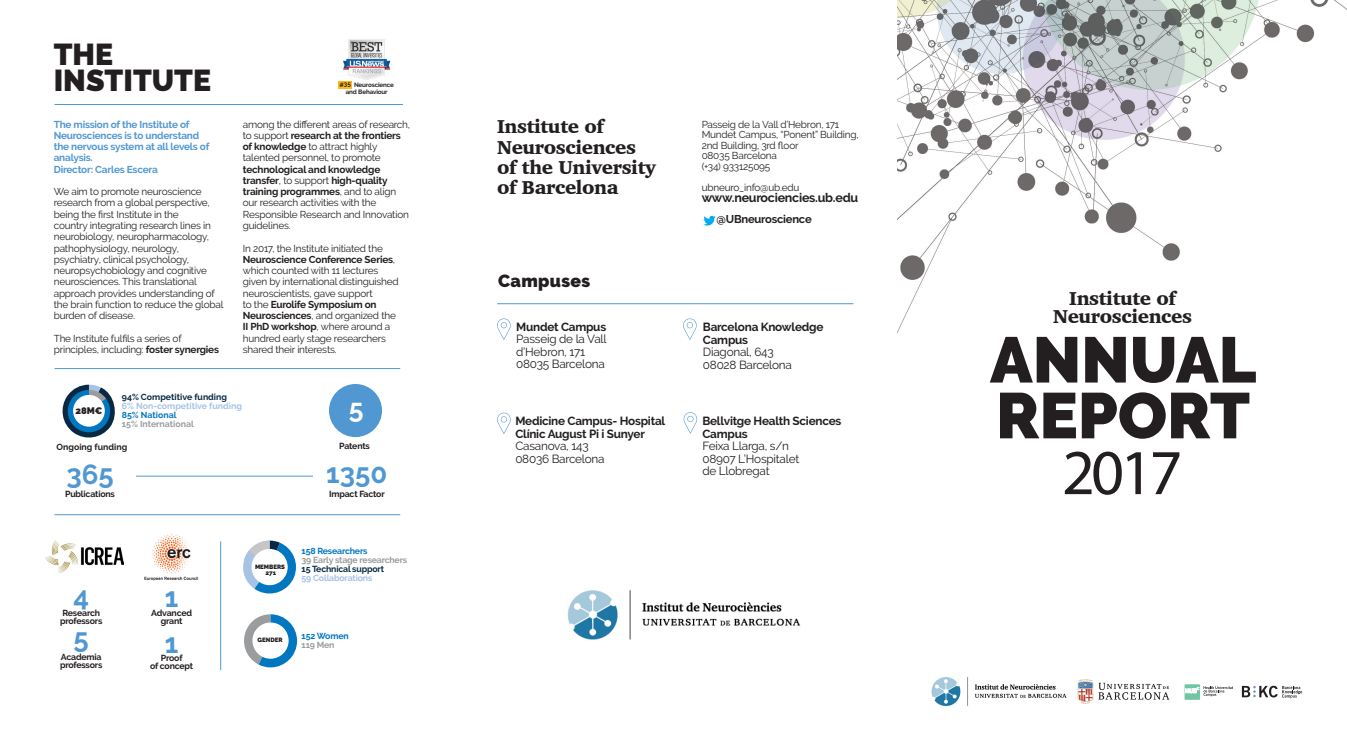
<style>
.page{position:relative;width:1347px;height:745px;background:#fff}
.page>*{position:absolute;margin:0;border:0;box-sizing:border-box;transform-origin:0 0}
.t1{font:900 64.25px "Raleway";color:#231f20}
.t2{font:64.25px "Myriad Pro";color:#231f20}
.t3{font:900 30.12px "Raleway";color:#231f20}
.t4{font:700 27.5px "Raleway";color:#5198d2}
.t5{font:700 26.62px "Raleway";color:#fff}
.t6{font:900 19.12px/20.2px "Charter";letter-spacing:-.02em;color:#231f20}
.t7{font:900 17.5px "Raleway";letter-spacing:.02em;color:#231f20}
.t8{font:700 12.5px "Raleway";letter-spacing:-.02em;color:#231f20}
.t9{font:11.75px/12.5px "Raleway";letter-spacing:-.02em;color:#231f20}
.t10{font:700 11.75px/12.5px "Raleway";letter-spacing:-.02em;color:#231f20}
.t11{font:700 11.25px "Raleway";letter-spacing:-.02em;color:#231f20}
.t12{font:10px/11.2px "Raleway";letter-spacing:-.02em;color:#231f20}
.t13{font:700 10px/11.2px "Raleway";letter-spacing:-.02em;color:#5198d2}
.t14{font:900 9.5px "Raleway";color:#231f20}
.t15{font:700 8.75px "Raleway";letter-spacing:-.02em;color:#231f20}
.t16{font:700 8.75px "Raleway";letter-spacing:-.005em;color:#a6c3e5}
.t17{font:700 8.75px "Raleway";letter-spacing:-.01em;color:#092943}
.t18{font:700 8.75px/9.1px "Raleway";letter-spacing:-.02em;color:#0077c0}
.t19{font:700 8.75px "Raleway";letter-spacing:-.02em;color:#9a9c9d}
.t20{font:700 8.75px "Raleway";color:#9a9c9d}
.t21{font:700 8.75px "Raleway";color:#231f20}
.t22{font:700 8.75px "Raleway";color:#0077c0}
.t23{font:700 6.25px "Raleway";letter-spacing:-.02em;color:#231f20}
.t24{font:900 6.12px "Raleway";color:#231f20}
.s1{font-weight:700}
.s2{color:#9a9c9d}
</style>
<div class="page">
<div style="left:338px;top:81px;width:14px;height:8px;background:#fcba13"></div>
<img style="left:898px;top:0;width:448px;height:332px">
<svg style="left:1241px;top:685px;width:61px;height:13px"></svg>
<img style="left:931px;top:677px;width:135px;height:30px">
<img style="left:567px;top:590px;width:233px;height:50px">
<svg style="left:1184px;top:683px;width:16px;height:16px"></svg>
<svg style="left:1185px;top:685px;width:48px;height:11px"></svg>
<img style="left:1077px;top:679px;width:93px;height:25px">
<hr style="left:54px;top:104px;width:349px;height:1px;background:#5198d2">
<hr style="left:136px;top:475px;width:177px;height:1px;background:#5198d2">
<hr style="left:54px;top:368px;width:346px;height:1px;background:#5198d2">
<hr style="left:54px;top:514px;width:346px;height:1px;background:#5198d2">
<hr style="left:497px;top:303px;width:356px;height:1px;background:#5198d2">
<img style="left:343px;top:39px;width:48px;height:41px">
<img style="left:144px;top:534px;width:55px;height:47px">
<svg style="left:62px;top:384px;width:53px;height:54px"></svg>
<div style="left:73px;top:394px;width:32px;height:32px;background:#fff;border-radius:50%"></div>
<hr style="left:220px;top:541px;width:1px;height:128px;background:#5198d2">
<svg style="left:244px;top:614px;width:53px;height:53px"></svg>
<div style="left:252px;top:622px;width:37px;height:36px;background:#fff;border-radius:50%"></div>
<svg style="left:497px;top:318px;width:13px;height:21px"></svg>
<svg style="left:683px;top:318px;width:13px;height:21px"></svg>
<svg style="left:497px;top:412px;width:13px;height:22px"></svg>
<svg style="left:683px;top:412px;width:14px;height:21px"></svg>
<img style="left:46px;top:540px;width:78px;height:32px">
<div style="left:329px;top:384px;width:53px;height:53px;background:#5198d2;border-radius:50%"></div>
<svg style="left:243px;top:540px;width:53px;height:54px"></svg>
<div style="left:251px;top:548px;width:37px;height:36px;background:#fff;border-radius:50%"></div>
<svg style="left:703px;top:215px;width:12px;height:10px"></svg>
<p class="t3" style="left:54px;top:37px;width:61px">THE</p>
<p class="t3" style="left:54px;top:63px;width:159px">INSTITUTE</p>
<p class="t13" style="left:54px;top:118px;width:157px">The mission of the Institute of<br>Neurosciences is to understand the nervous system at all levels of analysis.</p>
<p class="t13" style="left:54px;top:163px;width:106px">Director: Carles Escera</p>
<p class="t12" style="left:54px;top:186px;width:171px">We aim to promote neuroscience research from a global perspective, being the first Institute in the<br>country integrating research lines in neurobiology, neuropharmacology, pathophysiology, neurology, psychiatry, clinical psychology, neuropsychobiology and cognitive neurosciences. This translational approach provides understanding of the brain function to reduce the global burden of disease.</p>
<p class="t12" style="left:54px;top:332px;width:167px">The Institute fulfils a series of principles, including: <span class="s1">foster synergies</span></p>
<p class="t23" style="left:339px;top:81px;width:56px">#35 Neuroscience</p>
<p class="t23" style="left:346px;top:88px;width:43px">and Behaviour</p>
<p class="t12" style="left:243px;top:118px;width:169px">among the different areas of research, to support <span class="s1">research at the frontiers of knowledge</span> to attract highly talented personnel, to promote <span class="s1">technological and knowledge transfer</span>, to support <span class="s1">high-quality training programmes</span>, and to align our research activities with the<br>Responsible Research and Innovation guidelines.</p>
<p class="t12" style="left:243px;top:242px;width:157px">In 2017, the Institute initiated the<br><span class="s1">Neuroscience Conference Series</span>, which counted with 11 lectures given by international distinguished neuroscientists, gave support<br>to the <span class="s1">Eurolife Symposium on<br>Neurosciences</span>, and organized the<br><span class="s1">II PhD workshop</span>, where around a hundred early stage researchers shared their interests.</p>
<p class="t17" style="left:122px;top:392px;width:107px">94% Competitive funding</p>
<p class="t16" style="left:122px;top:401px;width:122px">6% Non-competitive funding</p>
<p class="t22" style="left:122px;top:410px;width:56px">85% National</p>
<p class="t20" style="left:122px;top:419px;width:74px">15% International</p>
<p class="t14" style="left:75px;top:404px;width:29px">28M€</p>
<p class="t21" style="left:57px;top:441px;width:72px">Ongoing funding</p>
<p class="t4" style="left:66px;top:458px;width:49px">365</p>
<p class="t15" style="left:65px;top:489px;width:51px">Publications</p>
<p class="t5" style="left:349px;top:393px;width:16px">5</p>
<p class="t15" style="left:339px;top:440px;width:32px">Patents</p>
<p class="t4" style="left:326px;top:457px;width:63px">1350</p>
<p class="t15" style="left:329px;top:488px;width:57px">Impact Factor</p>
<p class="t4" style="left:73px;top:580px;width:17px">4</p>
<p class="t15" style="left:62px;top:608px;width:39px">Research</p>
<p class="t15" style="left:60px;top:615px;width:44px">professors</p>
<p class="t4" style="left:74px;top:621px;width:17px">5</p>
<p class="t15" style="left:61px;top:651px;width:42px">Academia</p>
<p class="t15" style="left:60px;top:659px;width:44px">professors</p>
<p class="t4" style="left:165px;top:581px;width:15px">1</p>
<p class="t15" style="left:151px;top:608px;width:42px">Advanced</p>
<p class="t15" style="left:161px;top:615px;width:23px">grant</p>
<p class="t4" style="left:165px;top:626px;width:15px">1</p>
<p class="t15" style="left:161px;top:652px;width:23px">Proof</p>
<p class="t15" style="left:150px;top:660px;width:45px">of concept</p>
<p class="t24" style="left:255px;top:563px;width:32px">MEMBERS</p>
<p class="t24" style="left:265px;top:568px;width:12px">271</p>
<p class="t18" style="left:301px;top:545px;width:68px">158 Researchers</p>
<p class="t19" style="left:301px;top:554px;width:107px">39 Early stage researchers</p>
<p class="t17" style="left:301px;top:563px;width:84px">15 Technical support</p>
<p class="t16" style="left:301px;top:572px;width:72px">59 Collaborations</p>
<p class="t24" style="left:258px;top:636px;width:27px">GENDER</p>
<p class="t18" style="left:301px;top:630px;width:49px">152 Women<br><span class="s2">119 Men</span></p>
<p class="t6" style="left:497px;top:116px;width:140px">Institute of<br>Neurosciences</p>
<p class="t6" style="left:497px;top:157px;width:160px">of the University</p>
<p class="t6" style="left:497px;top:177px;width:123px">of Barcelona</p>
<p class="t7" style="left:498px;top:270px;width:94px">Campuses</p>
<p class="t10" style="left:516px;top:320px;width:91px">Mundet Campus</p>
<p class="t9" style="left:516px;top:333px;width:92px">Passeig de la Vall d’Hebron, 171</p>
<p class="t9" style="left:516px;top:357px;width:90px">08035 Barcelona</p>
<p class="t10" style="left:515px;top:414px;width:151px">Medicine Campus- Hospital<br>Clínic August Pi i Sunyer</p>
<p class="t9" style="left:515px;top:439px;width:75px">Casanova, 143</p>
<p class="t9" style="left:515px;top:452px;width:91px">08036 Barcelona</p>
<p class="t12" style="left:701px;top:118px;width:139px">Passeig de la Vall d’Hebron, 171</p>
<p class="t12" style="left:701px;top:129px;width:158px">Mundet Campus, “Ponent” Building,</p>
<p class="t12" style="left:701px;top:139px;width:98px">2nd Building, 3rd floor</p>
<p class="t12" style="left:701px;top:150px;width:77px">08035 Barcelona</p>
<p class="t12" style="left:701px;top:161px;width:70px">(+34) 933125095</p>
<p class="t12" style="left:701px;top:182px;width:99px">ubneuro_info@ub.edu</p>
<p class="t8" style="left:701px;top:190px;width:158px">www.neurociencies.ub.edu</p>
<p class="t11" style="left:716px;top:213px;width:97px">@UBneuroscience</p>
<p class="t10" style="left:703px;top:321px;width:122px">Barcelona Knowledge<br>Campus</p>
<p class="t9" style="left:703px;top:346px;width:72px">Diagonal, 643</p>
<p class="t9" style="left:703px;top:358px;width:90px">08028 Barcelona</p>
<p class="t10" style="left:702px;top:414px;width:140px">Bellvitge Health Sciences<br>Campus</p>
<p class="t9" style="left:702px;top:439px;width:88px">Feixa Llarga, s/n</p>
<p class="t9" style="left:702px;top:452px;width:98px">08907 L’Hospitalet</p>
<p class="t9" style="left:702px;top:464px;width:69px">de Llobregat</p>
<p class="t6" style="left:1069px;top:288px;width:108px">Institute of</p>
<p class="t6" style="left:1053px;top:305px;width:140px">Neurosciences</p>
<p class="t1" style="left:989px;top:322px;width:268px">ANNUAL</p>
<p class="t1" style="left:996px;top:378px;width:255px">REPORT</p>
<p class="t2" style="left:1062px;top:432px;width:122px">2017</p>
</div>
